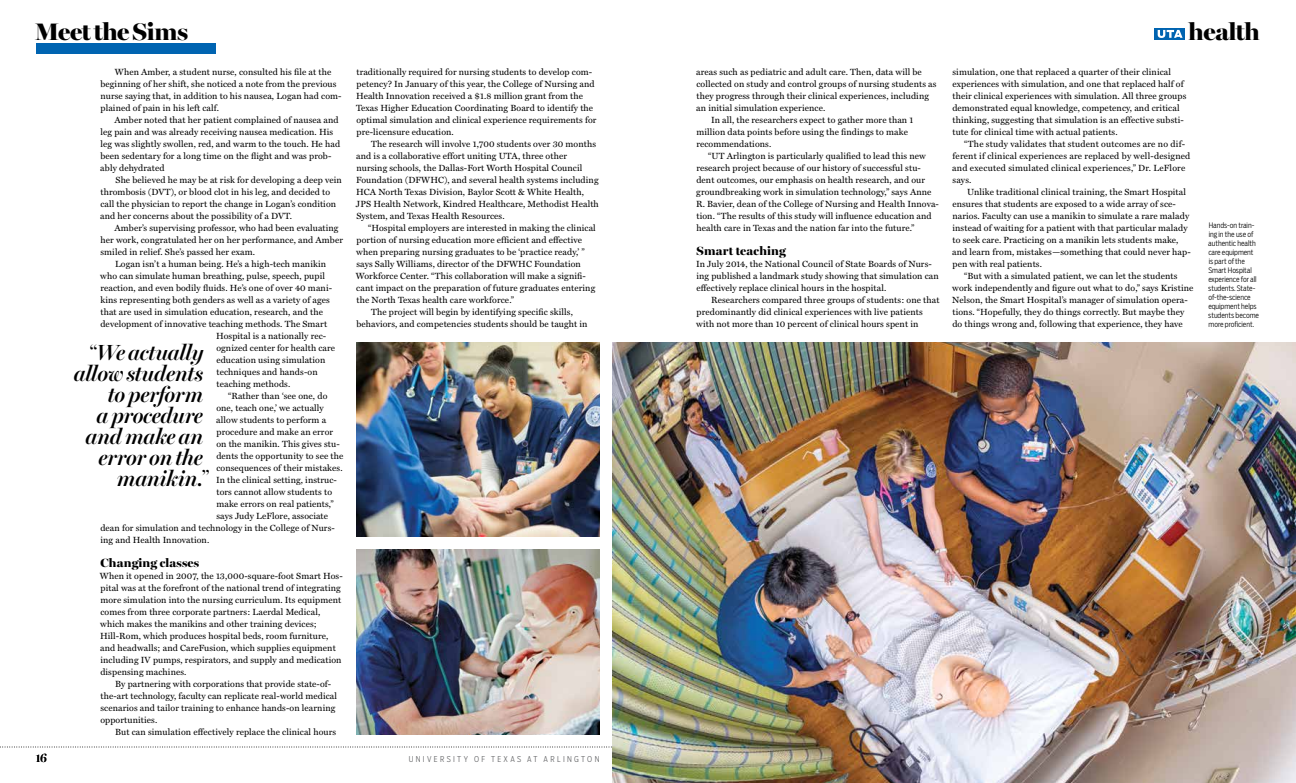
<style>
.page{position:relative;width:1296px;height:783px;background:#fff}
.page>*{position:absolute;margin:0;border:0;box-sizing:border-box;transform-origin:0 0}
.t1{font:900 24px "Miller Banner";letter-spacing:-.015em;color:#000}
.t2{font:italic 600 22px/21px "Miller Banner";letter-spacing:-.015em;color:#000;text-align:right}
.t3{font:900 12px "Miller Banner";letter-spacing:.01em;color:#000}
.t4{font:600 12px "Miller Banner";color:#000}
.t5{font:9px/12px "Miller Text";letter-spacing:.01em;color:#000}
.t6{font:300 8px "Salvo Sans Cond";letter-spacing:.295em;color:#636466}
.t7{font:300 7.5px/9px "Salvo Sans Cond";letter-spacing:-.005em;color:#000}
.s1{font-weight:300;font-style:normal}
</style>
<div class="page">
<svg style="left:0;top:747px;width:612px;height:1px"></svg>
<img style="left:612px;top:342px;width:684px;height:441px">
<div style="left:1154px;top:28px;width:31px;height:12px;background:#0064b1"></div>
<svg style="left:1158px;top:30px;width:25px;height:8px"></svg>
<div style="left:36px;top:44px;width:180px;height:10px;background:#0064b1"></div>
<img style="left:356px;top:342px;width:244px;height:194px">
<img style="left:356px;top:549px;width:244px;height:186px">
<h1 class="t1" style="left:35px;top:17px;width:154px">Meet the Sims</h1>
<h1 class="t1" style="left:1189px;top:17px;width:73px">health</h1>
<p class="t5" style="left:100px;top:66px;width:243px;text-indent:15px">When Amber, a student nurse, consulted his file at the beginning of her shift, she noticed a note from the previous nurse saying that, in addition to his nausea, Logan had com&shy;plained of pain in his left calf.</p>
<p class="t5" style="left:100px;top:114px;width:241px;text-indent:14px">Amber noted that her patient complained of nausea and leg pain and was already receiving nausea medication. His leg was slightly swollen, red, and warm to the touch. He had been sedentary for a long time on the flight and was prob&shy;ably dehydrated</p>
<p class="t5" style="left:100px;top:174px;width:243px;text-indent:15px">She believed he may be at risk for developing a deep vein thrombosis (DVT), or blood clot in his leg, and decided to call the physician to report the change in Logan’s condition and her concerns about the possibility of a DVT.</p>
<p class="t5" style="left:115px;top:222px;width:226px">Amber’s supervising professor, who had been evaluating</p>
<p class="t5" style="left:100px;top:234px;width:244px">her work, congratulated her on her performance, and Amber</p>
<p class="t5" style="left:100px;top:246px;width:156px">smiled in relief. She’s passed her exam.</p>
<p class="t5" style="left:115px;top:258px;width:212px">Logan isn’t a human being. He’s a high-tech manikin</p>
<p class="t5" style="left:100px;top:270px;width:226px">who can simulate human breathing, pulse, speech, pupil</p>
<p class="t5" style="left:100px;top:282px;width:233px">reaction, and even bodily fluids. He’s one of over 40 mani-</p>
<p class="t5" style="left:100px;top:294px;width:231px">kins representing both genders as well as a variety of ages</p>
<p class="t5" style="left:100px;top:306px;width:224px">that are used in simulation education, research, and the</p>
<p class="t5" style="left:100px;top:318px;width:228px">development of innovative teaching methods. The Smart</p>
<p class="t5" style="left:216px;top:330px;width:112px">Hospital is a nationally rec-</p>
<p class="t5" style="left:216px;top:342px;width:120px">ognized center for health care</p>
<p class="t5" style="left:216px;top:354px;width:111px">education using simulation</p>
<p class="t5" style="left:216px;top:366px;width:103px">techniques and hands-on</p>
<p class="t5" style="left:216px;top:378px;width:75px">teaching methods.</p>
<p class="t5" style="left:228px;top:390px;width:101px">“Rather than ‘see one, do</p>
<p class="t5" style="left:216px;top:402px;width:109px">one, teach one,’ we actually</p>
<p class="t5" style="left:216px;top:414px;width:111px">allow students to perform a</p>
<p class="t5" style="left:217px;top:426px;width:118px">procedure and make an error</p>
<p class="t5" style="left:216px;top:438px;width:125px">on the manikin. This gives stu-</p>
<p class="t5" style="left:216px;top:450px;width:128px">dents the opportunity to see the</p>
<p class="t5" style="left:216px;top:462px;width:128px">consequences of their mistakes.</p>
<p class="t5" style="left:216px;top:474px;width:122px">In the clinical setting, instruc-</p>
<p class="t5" style="left:216px;top:486px;width:117px">tors cannot allow students to</p>
<p class="t5" style="left:216px;top:498px;width:119px">make errors on real patients,”</p>
<p class="t5" style="left:216px;top:510px;width:113px">says Judy LeFlore, associate</p>
<p class="t5" style="left:100px;top:522px;width:236px">dean for simulation and technology in the College of Nurs-</p>
<p class="t5" style="left:100px;top:534px;width:110px">ing and Health Innovation.</p>
<h3 class="t3" style="left:100px;top:556px;width:100px">Changing classes</h3>
<p class="t5" style="left:100px;top:570px;width:244px">When it opened in 2007, the 13,000-square-foot Smart Hos&shy;pital was at the forefront of the national trend of integrating more simulation into the nursing curriculum. Its equipment comes from three corporate partners: Laerdal Medical, which makes the manikins and other training devices; Hill-Rom, which produces hospital beds, room furniture, and headwalls; and CareFusion, which supplies equipment including IV pumps, respirators, and supply and medication dispensing machines.</p>
<p class="t5" style="left:100px;top:678px;width:238px;text-indent:15px">By partnering with corporations that provide state-of&shy;the-art technology, faculty can replicate real-world medical scenarios and tailor training to enhance hands-on learning opportunities.</p>
<p class="t5" style="left:115px;top:726px;width:223px">But can simulation effectively replace the clinical hours</p>
<h2 class="t2" style="left:74px;top:342px;width:137px"><span class="s1">“</span>We actually allow students to perform<br>a procedure and make an error on the manikin.<span class="s1">”</span></h2>
<p class="t5" style="left:356px;top:66px;width:242px">traditionally required for nursing students to develop com&shy;petency? In January of this year, the College of Nursing and Health Innovation received a $1.8 million grant from the Texas Higher Education Coordinating Board to identify the optimal simulation and clinical experience requirements for pre-licensure education.</p>
<p class="t5" style="left:356px;top:138px;width:244px;text-indent:15px">The research will involve 1,700 students over 30 months and is a collaborative effort uniting UTA, three other nursing schools, the Dallas-Fort Worth Hospital Council Foundation (DFWHC), and several health systems including HCA North Texas Division, Baylor Scott &amp; White Health, JPS Health Network, Kindred Healthcare, Methodist Health System, and Texas Health Resources.</p>
<p class="t5" style="left:368px;top:222px;width:229px">“Hospital employers are interested in making the clinical</p>
<p class="t5" style="left:357px;top:234px;width:227px">portion of nursing education more efficient and effective</p>
<p class="t5" style="left:356px;top:246px;width:230px">when preparing nursing graduates to be ‘practice ready,’ ”</p>
<p class="t5" style="left:356px;top:258px;width:226px">says Sally Williams, director of the DFWHC Foundation</p>
<p class="t5" style="left:356px;top:270px;width:232px">Workforce Center. “This collaboration will make a signifi-</p>
<p class="t5" style="left:356px;top:282px;width:240px">cant impact on the preparation of future graduates entering</p>
<p class="t5" style="left:356px;top:294px;width:159px">the North Texas health care workforce.”</p>
<p class="t5" style="left:371px;top:306px;width:203px">The project will begin by identifying specific skills,</p>
<p class="t5" style="left:356px;top:318px;width:233px">behaviors, and competencies students should be taught in</p>
<h3 class="t4" style="left:36px;top:751px;width:13px">16</h3>
<p class="t6" style="left:409px;top:754px;width:192px">UNIVERSITY OF TEXAS AT ARLINGTON</p>
<p class="t5" style="left:696px;top:66px;width:227px">areas such as pediatric and adult care. Then, data will be</p>
<p class="t5" style="left:696px;top:78px;width:242px">collected on study and control groups of nursing students as</p>
<p class="t5" style="left:696px;top:90px;width:234px">they progress through their clinical experiences, including</p>
<p class="t5" style="left:696px;top:102px;width:130px">an initial simulation experience.</p>
<p class="t5" style="left:711px;top:114px;width:204px">In all, the researchers expect to gather more than 1</p>
<p class="t5" style="left:696px;top:126px;width:213px">million data points before using the findings to make</p>
<p class="t5" style="left:696px;top:138px;width:76px">recommendations.</p>
<p class="t5" style="left:708px;top:150px;width:219px">“UT Arlington is particularly qualified to lead this new</p>
<p class="t5" style="left:696px;top:162px;width:226px">research project because of our history of successful stu-</p>
<p class="t5" style="left:696px;top:174px;width:230px">dent outcomes, our emphasis on health research, and our</p>
<p class="t5" style="left:696px;top:186px;width:237px">groundbreaking work in simulation technology,” says Anne</p>
<p class="t5" style="left:696px;top:198px;width:244px">R. Bavier, dean of the College of Nursing and Health Innova-</p>
<p class="t5" style="left:696px;top:210px;width:237px">tion. “The results of this study will influence education and</p>
<p class="t5" style="left:696px;top:222px;width:220px">health care in Texas and the nation far into the future.”</p>
<h3 class="t3" style="left:697px;top:244px;width:91px">Smart teaching</h3>
<p class="t5" style="left:696px;top:258px;width:244px">In July 2014, the National Council of State Boards of Nurs&shy;ing published a landmark study showing that simulation can effectively replace clinical hours in the hospital.</p>
<p class="t5" style="left:696px;top:294px;width:245px;text-indent:15px">Researchers compared three groups of students: one that predominantly did clinical experiences with live patients with not more than 10 percent of clinical hours spent in</p>
<p class="t5" style="left:952px;top:66px;width:236px">simulation, one that replaced a quarter of their clinical experiences with simulation, and one that replaced half of their clinical experiences with simulation. All three groups demonstrated equal knowledge, competency, and critical thinking, suggesting that simulation is an effective substi&shy;tute for clinical time with actual patients.</p>
<p class="t5" style="left:952px;top:138px;width:240px;text-indent:12px">“The study validates that student outcomes are no dif&shy;ferent if clinical experiences are replaced by well-designed and executed simulated clinical experiences,” Dr. LeFlore says.</p>
<p class="t5" style="left:952px;top:186px;width:240px;text-indent:15px">Unlike traditional clinical training, the Smart Hospital ensures that students are exposed to a wide array of sce&shy;narios. Faculty can use a manikin to simulate a rare malady instead of waiting for a patient with that particular malady to seek care. Practicing on a manikin lets students make, and learn from, mistakes—something that could never hap&shy;pen with real patients.</p>
<p class="t5" style="left:952px;top:270px;width:243px;text-indent:12px">“But with a simulated patient, we can let the students work independently and figure out what to do,” says Kristine Nelson, the Smart Hospital’s manager of simulation opera&shy;tions. “Hopefully, they do things correctly. But maybe they do things wrong and, following that experience, they have</p>
<p class="t7" style="left:1208px;top:221px;width:52px">Hands-on train&shy;ing in the use of authentic health care equipment is part of the<br>Smart Hospital experience for all students. State&shy;of-the-science equipment helps students become more proficient.</p>
</div>
